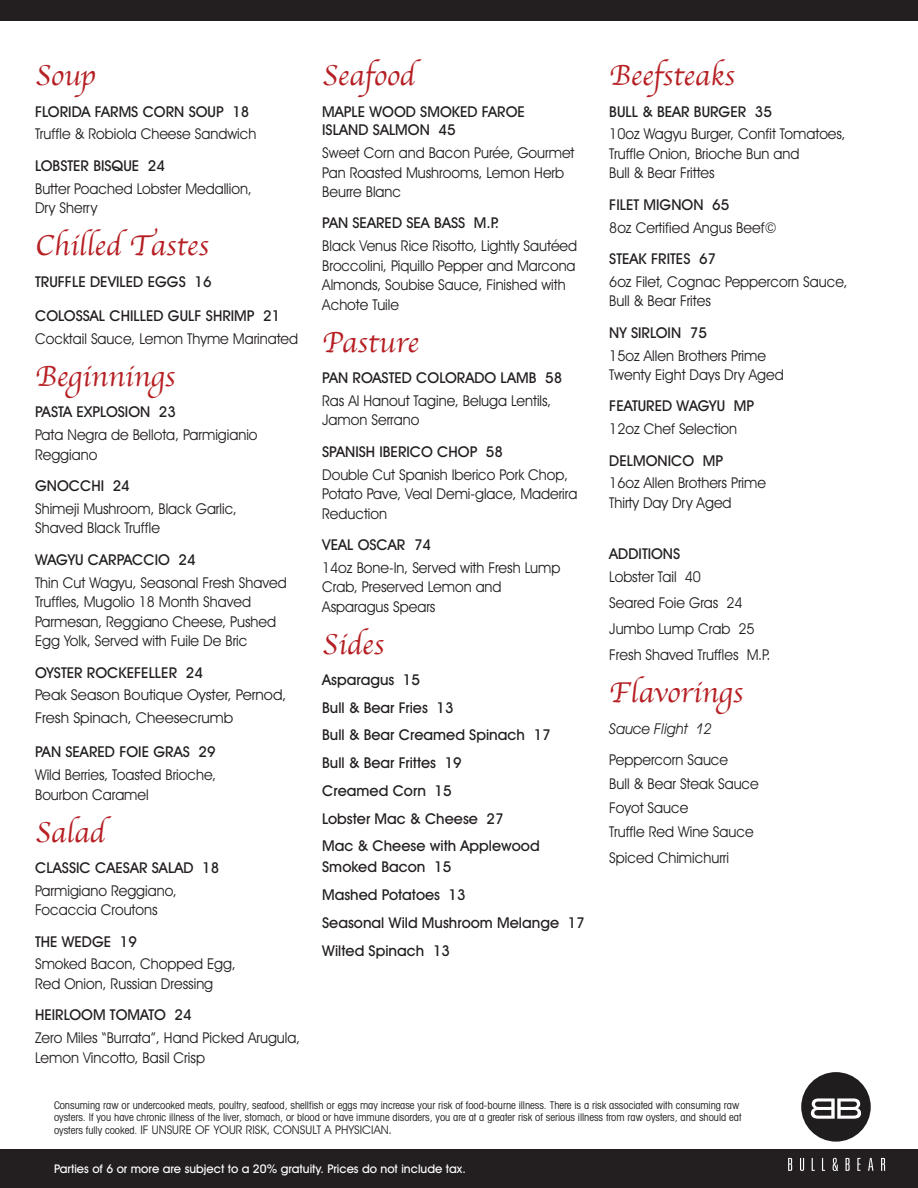
<style>
.page{position:relative;width:918px;height:1188px;background:#fff}
.page>*{position:absolute;margin:0;border:0;box-sizing:border-box;transform-origin:0 0}
.t1{font:30px "Apple Chancery";color:#b62024}
.t2{font:15px/19.5px "Avant Garde IT Cby BT";color:#231f20;scale:.95 1}
.t3{font:500 15px/27.8px "Avant Garde IT Cby BT";color:#231f20}
.t4{font:15px/22.5px "Avant Garde IT Cby BT";color:#231f20}
.t5{font:italic 15px "Avant Garde IT Cby BT";color:#231f20;scale:.95 1}
.t6{font:500 12px "Avant Garde IT Cby BT";color:#fff}
.t7{font:12px "Avant Garde IT Cby BT";color:#231f20}
.t8{font:condensed 10.5px/12.6px "Avant Garde IT Cby BT";color:#231f20}
.s1{font-stretch:condensed;font-size:10.5px}
</style>
<div class="page">
<div style="left:0;top:0;width:918px;height:20px;background:#231f20"></div>
<div style="left:0;top:1149px;width:918px;height:39px;background:#231f20"></div>
<div style="left:801px;top:1072px;width:70px;height:70px;background:#201d1e;border-radius:50%"></div>
<svg style="left:811px;top:1098px;width:50px;height:21px"></svg>
<svg style="left:788px;top:1158px;width:4px;height:13px"></svg>
<svg style="left:800px;top:1158px;width:4px;height:13px"></svg>
<svg style="left:812px;top:1158px;width:3px;height:13px"></svg>
<svg style="left:822px;top:1158px;width:3px;height:13px"></svg>
<svg style="left:833px;top:1158px;width:5px;height:13px"></svg>
<svg style="left:846px;top:1158px;width:4px;height:13px"></svg>
<svg style="left:857px;top:1158px;width:3px;height:13px"></svg>
<svg style="left:868px;top:1158px;width:5px;height:13px"></svg>
<svg style="left:881px;top:1158px;width:4px;height:13px"></svg>
<h1 class="t1" style="left:35px;top:52px;width:62px">Soup</h1>
<p class="t3" style="left:35px;top:97px;width:216px">FLORIDA FARMS CORN SOUP 18</p>
<p class="t2" style="left:35px;top:124px;width:234px">Truffle &amp; Robiola Cheese Sandwich</p>
<p class="t3" style="left:35px;top:152px;width:132px">LOBSTER BISQUE 24</p>
<p class="t2" style="left:35px;top:178px;width:230px">Butter Poached Lobster Medallion,<br>Dry Sherry</p>
<h1 class="t1" style="left:35px;top:222px;width:175px">Chilled Tastes</h1>
<p class="t3" style="left:35px;top:267px;width:178px">TRUFFLE DEVILED EGGS 16</p>
<p class="t3" style="left:35px;top:302px;width:247px">COLOSSAL CHILLED GULF SHRIMP 21</p>
<p class="t2" style="left:35px;top:329px;width:279px">Cocktail Sauce, Lemon Thyme Marinated</p>
<h1 class="t1" style="left:35px;top:353px;width:141px">Beginnings</h1>
<p class="t3" style="left:35px;top:398px;width:142px">PASTA EXPLOSION 23</p>
<p class="t2" style="left:35px;top:425px;width:236px">Pata Negra de Bellota, Parmigianio<br>Reggiano</p>
<p class="t3" style="left:35px;top:472px;width:96px">GNOCCHI 24</p>
<p class="t2" style="left:35px;top:499px;width:214px">Shimeji Mushroom, Black Garlic,<br>Shaved Black Truffle</p>
<p class="t3" style="left:35px;top:545px;width:162px">WAGYU CARPACCIO 24</p>
<p class="t2" style="left:35px;top:572px;width:267px">Thin Cut Wagyu, Seasonal Fresh Shaved Truffles, Mugolio 18 Month Shaved Parmesan, Reggiano Cheese, Pushed Egg Yolk, Served with Fuile De Bric</p>
<p class="t3" style="left:35px;top:658px;width:169px">OYSTER ROCKEFELLER 24</p>
<p class="t4" style="left:35px;top:683px;width:253px">Peak Season Boutique Oyster, Pernod,<br>Fresh Spinach, Cheesecrumb</p>
<p class="t3" style="left:35px;top:738px;width:182px">PAN SEARED FOIE GRAS 29</p>
<p class="t2" style="left:35px;top:765px;width:192px">Wild Berries, Toasted Brioche,<br>Bourbon Caramel</p>
<h1 class="t1" style="left:35px;top:808px;width:71px">Salad</h1>
<p class="t3" style="left:35px;top:854px;width:186px">CLASSIC CAESAR SALAD 18</p>
<p class="t2" style="left:35px;top:881px;width:151px">Parmigiano Reggiano,<br>Focaccia Croutons</p>
<p class="t3" style="left:35px;top:927px;width:103px">THE WEDGE 19</p>
<p class="t2" style="left:35px;top:954px;width:213px">Smoked Bacon, Chopped Egg,<br>Red Onion, Russian Dressing</p>
<p class="t3" style="left:35px;top:1001px;width:158px">HEIRLOOM TOMATO 24</p>
<p class="t2" style="left:35px;top:1028px;width:281px">Zero Miles “Burrata”, Hand Picked Arugula,<br>Lemon Vincotto, Basil Crisp</p>
<h1 class="t1" style="left:322px;top:52px;width:94px">Seafood</h1>
<p class="t3" style="left:322px;top:102px;width:204px;line-height:18.6px">MAPLE WOOD SMOKED FAROE<br>ISLAND SALMON 45</p>
<p class="t2" style="left:322px;top:143px;width:267px">Sweet Corn and Bacon Purée, Gourmet<br>Pan Roasted Mushrooms, Lemon Herb<br>Beurre Blanc</p>
<p class="t3" style="left:322px;top:209px;width:178px">PAN SEARED SEA BASS M.P.</p>
<p class="t2" style="left:322px;top:236px;width:270px">Black Venus Rice Risotto, Lightly Sautéed Broccolini, Piquillo Pepper and Marcona Almonds, Soubise Sauce, Finished with Achote Tuile</p>
<h1 class="t1" style="left:322px;top:318px;width:98px">Pasture</h1>
<p class="t3" style="left:322px;top:364px;width:242px">PAN ROASTED COLORADO LAMB 58</p>
<p class="t2" style="left:322px;top:391px;width:243px">Ras Al Hanout Tagine, Beluga Lentils,<br>Jamon Serrano</p>
<p class="t3" style="left:322px;top:438px;width:182px">SPANISH IBERICO CHOP 58</p>
<p class="t2" style="left:322px;top:464px;width:270px">Double Cut Spanish Iberico Pork Chop,<br>Potato Pave, Veal Demi-glace, Maderira<br>Reduction</p>
<p class="t3" style="left:322px;top:531px;width:110px">VEAL OSCAR 74</p>
<p class="t2" style="left:322px;top:558px;width:252px">14oz Bone-In, Served with Fresh Lump<br>Crab, Preserved Lemon and<br>Asparagus Spears</p>
<h1 class="t1" style="left:322px;top:620px;width:63px">Sides</h1>
<p class="t3" style="left:322px;top:666px;width:230px">Asparagus 15<br>Bull &amp; Bear Fries 13<br>Bull &amp; Bear Creamed Spinach 17<br>Bull &amp; Bear Frittes 19<br>Creamed Corn 15<br>Lobster Mac &amp; Cheese 27<br>Mac &amp; Cheese with Applewood</p>
<p class="t3" style="left:322px;top:853px;width:264px">Smoked Bacon 15<br>Mashed Potatoes 13<br>Seasonal Wild Mushroom Melange 17<br>Wilted Spinach 13</p>
<h1 class="t1" style="left:609px;top:52px;width:127px">Beefsteaks</h1>
<p class="t3" style="left:609px;top:97px;width:164px">BULL &amp; BEAR BURGER 35</p>
<p class="t2" style="left:609px;top:124px;width:250px">10oz Wagyu Burger, Confit Tomatoes,<br>Truffle Onion, Brioche Bun and<br>Bull &amp; Bear Frittes</p>
<p class="t3" style="left:609px;top:191px;width:121px">FILET MIGNON 65</p>
<p class="t2" style="left:609px;top:217px;width:178px">8oz Certified Angus Beef©</p>
<p class="t3" style="left:609px;top:245px;width:108px">STEAK FRITES 67</p>
<p class="t2" style="left:609px;top:272px;width:252px">6oz Filet, Cognac Peppercorn Sauce,<br>Bull &amp; Bear Frites</p>
<p class="t3" style="left:609px;top:318px;width:99px">NY SIRLOIN 75</p>
<p class="t2" style="left:609px;top:345px;width:185px">15oz Allen Brothers Prime<br>Twenty Eight Days Dry Aged</p>
<p class="t3" style="left:609px;top:392px;width:146px">FEATURED WAGYU MP</p>
<p class="t2" style="left:609px;top:419px;width:136px">12oz Chef Selection</p>
<p class="t3" style="left:609px;top:446px;width:115px">DELMONICO MP</p>
<p class="t2" style="left:609px;top:473px;width:167px">16oz Allen Brothers Prime<br>Thirty Day Dry Aged</p>
<p class="t3" style="left:609px;top:539px;width:72px">ADDITIONS</p>
<p class="t2" style="left:609px;top:563px;width:171px;line-height:26.2px">Lobster Tail 40<br>Seared Foie Gras 24<br>Jumbo Lump Crab 25<br>Fresh Shaved Truffles M.P.</p>
<h1 class="t1" style="left:609px;top:669px;width:135px">Flavorings</h1>
<p class="t5" style="left:609px;top:719px;width:110px">Sauce Flight 12</p>
<p class="t2" style="left:609px;top:748px;width:159px;line-height:24px">Peppercorn Sauce<br>Bull &amp; Bear Steak Sauce<br>Foyot Sauce<br>Truffle Red Wine Sauce</p>
<p class="t2" style="left:609px;top:848px;width:128px">Spiced Chimichurri</p>
<p class="t8" style="left:54px;top:1099px;width:689px">Consuming raw or undercooked meats, poultry, seafood, shellfish or eggs may increase your risk of food-bourne illness. There is a risk associated with consuming raw oysters. If you have chronic illness of the liver, stomach, or blood or have immune disorders, you are at a greater risk of serious illness from raw oysters, and should eat</p>
<p class="t7" style="left:54px;top:1122px;width:339px"><span class="s1">oysters fully cooked.</span> IF UNSURE OF YOUR RISK, CONSULT A PHYSICIAN.</p>
<p class="t6" style="left:54px;top:1161px;width:413px">Parties of 6 or more are subject to a 20% gratuity. Prices do not include tax.</p>
</div>
